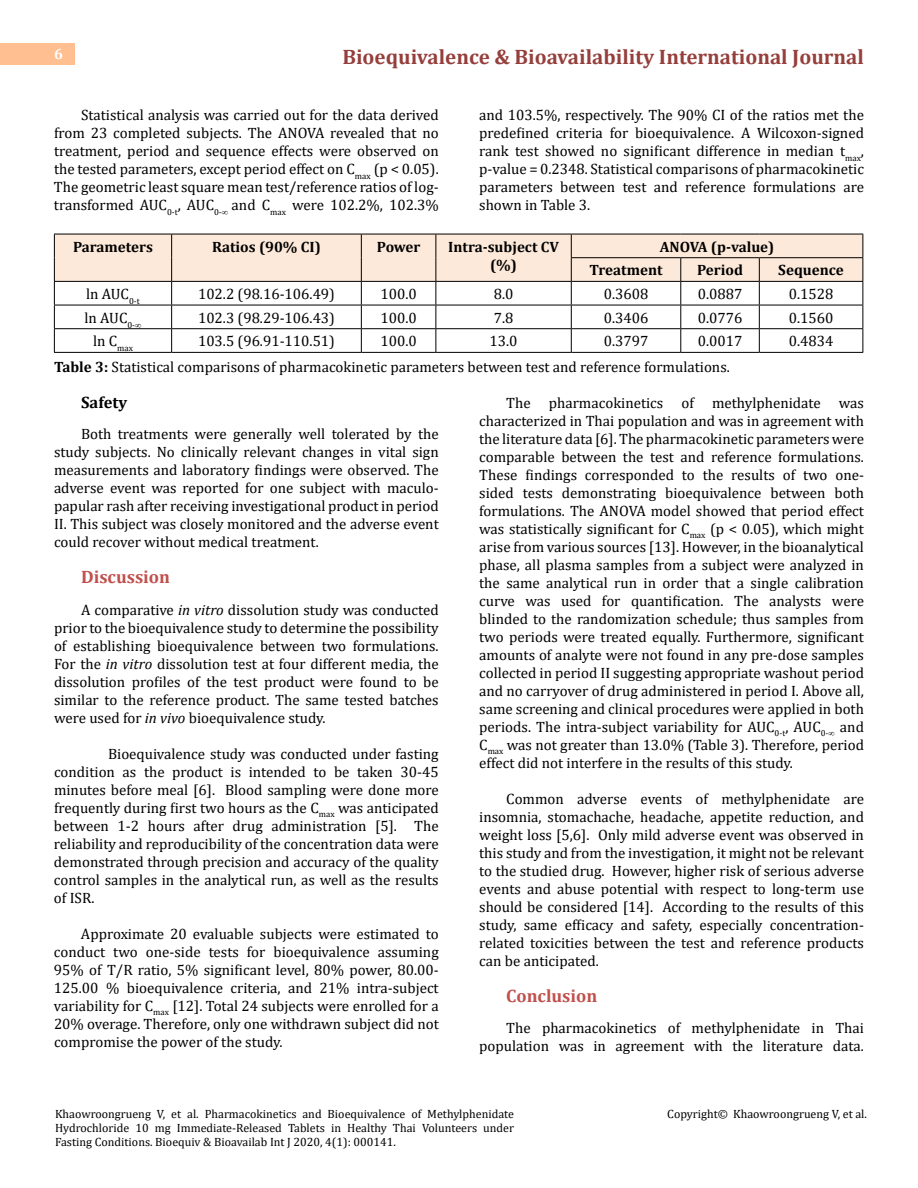
<style>
.page{position:relative;width:918px;height:1188px;background:#fff}
.page>*{position:absolute;margin:0;border:0;box-sizing:border-box;transform-origin:0 0}
.t1{font:700 21px "Cambria";color:#953f3c}
.t2{font:700 18px "Cambria";color:#c0504d}
.t3{font:700 16.5px "Cambria";color:#000}
.t4{font:15px/18px "Cambria";color:#000;text-align:justify}
.t5{font:700 15px/18px "Cambria";color:#000;text-align:center}
.t6{font:700 15px "Cambria";color:#fff}
.t7{font:12px/14.4px "Cambria";color:#000;text-align:justify}
.s1{font-weight:700}
.s2{font-style:italic}
</style>
<div class="page">
<div style="left:0;top:43px;width:75px;height:21px;background:#ffbf91"></div>
<svg style="left:54px;top:234px;width:809px;height:118px"></svg>
<hr style="left:54px;top:352px;width:118px;height:1px;background:#000">
<hr style="left:172px;top:352px;width:189px;height:1px;background:#000">
<hr style="left:361px;top:352px;width:75px;height:1px;background:#000">
<hr style="left:436px;top:352px;width:135px;height:1px;background:#000">
<hr style="left:571px;top:352px;width:110px;height:1px;background:#000">
<hr style="left:681px;top:352px;width:78px;height:1px;background:#000">
<hr style="left:759px;top:352px;width:104px;height:1px;background:#000">
<p class="t6" style="left:54px;top:44px;width:10px">6</p>
<h1 class="t1" style="left:342px;top:42px;width:523px">Bioequivalence &amp; Bioavailability International Journal</h1>
<p class="t4" style="left:54px;top:105px;width:386px;text-indent:27px">Statistical analysis was carried out for the data derived from 23 completed subjects. The ANOVA revealed that no treatment, period and sequence effects were observed on the tested parameters, except period effect on C<sub>max</sub> (p &lt; 0.05).<br>The geometric least square mean test/reference ratios of log&shy;transformed AUC<sub>0-t</sub>, AUC<sub>0-</sub>∞ and C<sub>max</sub> were 102.2%, 102.3%</p>
<p class="t4" style="left:479px;top:105px;width:386px">and 103.5%, respectively. The 90% CI of the ratios met the predefined criteria for bioequivalence. A Wilcoxon-signed rank test showed no significant difference in median t<sub>max</sub>, p-value = 0.2348. Statistical comparisons of pharmacokinetic parameters between test and reference formulations are shown in Table 3.</p>
<p class="t5" style="left:73px;top:237px;width:81px">Parameters</p>
<p class="t5" style="left:212px;top:237px;width:110px">Ratios (90% CI)</p>
<p class="t5" style="left:377px;top:237px;width:45px">Power</p>
<p class="t5" style="left:448px;top:237px;width:112px">Intra-subject CV (%)</p>
<p class="t5" style="left:589px;top:234px;width:186px;line-height:23.7px;text-align:left;text-indent:70px">ANOVA (p-value)<br>Treatment</p>
<p class="t5" style="left:697px;top:261px;width:47px">Period</p>
<p class="t5" style="left:778px;top:261px;width:67px">Sequence</p>
<p class="t4" style="left:86px;top:285px;width:55px">ln AUC<sub>0-t</sub></p>
<p class="t4" style="left:198px;top:285px;width:138px">102.2 (98.16-106.49)</p>
<p class="t4" style="left:380px;top:285px;width:38px">100.0</p>
<p class="t4" style="left:494px;top:285px;width:21px">8.0</p>
<p class="t4" style="left:604px;top:285px;width:46px">0.3608</p>
<p class="t4" style="left:698px;top:285px;width:46px">0.0887</p>
<p class="t4" style="left:789px;top:285px;width:46px">0.1528</p>
<p class="t4" style="left:85px;top:309px;width:58px">ln AUC<sub>0-</sub>∞</p>
<p class="t4" style="left:198px;top:309px;width:138px">102.3 (98.29-106.43)</p>
<p class="t4" style="left:380px;top:309px;width:38px">100.0</p>
<p class="t4" style="left:494px;top:309px;width:21px">7.8</p>
<p class="t4" style="left:604px;top:309px;width:46px">0.3406</p>
<p class="t4" style="left:698px;top:309px;width:46px">0.0776</p>
<p class="t4" style="left:789px;top:309px;width:46px">0.1560</p>
<p class="t4" style="left:93px;top:332px;width:41px">ln C<sub>max</sub></p>
<p class="t4" style="left:198px;top:332px;width:138px">103.5 (96.91-110.51)</p>
<p class="t4" style="left:380px;top:332px;width:38px">100.0</p>
<p class="t4" style="left:490px;top:332px;width:30px">13.0</p>
<p class="t4" style="left:604px;top:332px;width:46px">0.3797</p>
<p class="t4" style="left:698px;top:332px;width:46px">0.0017</p>
<p class="t4" style="left:789px;top:332px;width:46px">0.4834</p>
<p class="t4" style="left:54px;top:357px;width:677px"><span class="s1">Table 3:</span> Statistical comparisons of pharmacokinetic parameters between test and reference formulations.</p>
<p class="t3" style="left:81px;top:390px;width:48px">Safety</p>
<p class="t4" style="left:54px;top:425px;width:386px;text-indent:27px">Both treatments were generally well tolerated by the study subjects. No clinically relevant changes in vital sign measurements and laboratory findings were observed. The adverse event was reported for one subject with maculo&shy;papular rash after receiving investigational product in period II. This subject was closely monitored and the adverse event could recover without medical treatment.</p>
<p class="t2" style="left:81px;top:564px;width:91px">Discussion</p>
<p class="t4" style="left:54px;top:600px;width:386px;text-indent:27px">A comparative <span class="s2">in vitro</span> dissolution study was conducted prior to the bioequivalence study to determine the possibility of establishing bioequivalence between two formulations.<br>For the <span class="s2">in vitro</span> dissolution test at four different media, the dissolution profiles of the test product were found to be similar to the reference product. The same tested batches were used for <span class="s2">in vivo</span> bioequivalence study.</p>
<p class="t4" style="left:54px;top:744px;width:386px;text-indent:54px">Bioequivalence study was conducted under fasting condition as the product is intended to be taken 30-45 minutes before meal [6]. Blood sampling were done more frequently during first two hours as the C<sub>max</sub> was anticipated between 1-2 hours after drug administration [5]. The reliability and reproducibility of the concentration data were demonstrated through precision and accuracy of the quality control samples in the analytical run, as well as the results of ISR.</p>
<p class="t4" style="left:54px;top:924px;width:386px;text-indent:27px">Approximate 20 evaluable subjects were estimated to conduct two one-side tests for bioequivalence assuming 95% of T/R ratio, 5% significant level, 80% power, 80.00- 125.00 % bioequivalence criteria, and 21% intra-subject variability for C<sub>max</sub> [12]. Total 24 subjects were enrolled for a 20% overage. Therefore, only one withdrawn subject did not compromise the power of the study.</p>
<p class="t4" style="left:479px;top:393px;width:386px;text-indent:27px">The pharmacokinetics of methylphenidate was characterized in Thai population and was in agreement with the literature data [6]. The pharmacokinetic parameters were comparable between the test and reference formulations.<br>These findings corresponded to the results of two one&shy;sided tests demonstrating bioequivalence between both formulations. The ANOVA model showed that period effect was statistically significant for C<sub>max</sub> (p &lt; 0.05), which might arise from various sources [13]. However, in the bioanalytical phase, all plasma samples from a subject were analyzed in the same analytical run in order that a single calibration curve was used for quantification. The analysts were blinded to the randomization schedule; thus samples from two periods were treated equally. Furthermore, significant amounts of analyte were not found in any pre-dose samples collected in period II suggesting appropriate washout period and no carryover of drug administered in period I. Above all, same screening and clinical procedures were applied in both periods. The intra-subject variability for AUC<sub>0-t</sub>, AUC<sub>0-</sub>∞ and C<sub>max</sub> was not greater than 13.0% (Table 3). Therefore, period effect did not interfere in the results of this study.</p>
<p class="t4" style="left:479px;top:789px;width:386px;text-indent:27px">Common adverse events of methylphenidate are insomnia, stomachache, headache, appetite reduction, and weight loss [5,6]. Only mild adverse event was observed in this study and from the investigation, it might not be relevant to the studied drug. However, higher risk of serious adverse events and abuse potential with respect to long-term use should be considered [14]. According to the results of this study, same efficacy and safety, especially concentration&shy;related toxicities between the test and reference products can be anticipated.</p>
<p class="t2" style="left:506px;top:983px;width:93px">Conclusion</p>
<p class="t4" style="left:479px;top:1019px;width:386px;text-align:right">The pharmacokinetics of methylphenidate in Thai population was in agreement with the literature data.</p>
<p class="t7" style="left:55px;top:1106px;width:461px">Khaowroongrueng V, et al. Pharmacokinetics and Bioequivalence of Methylphenidate Hydrochloride 10 mg Immediate-Released Tablets in Healthy Thai Volunteers under Fasting Conditions. Bioequiv &amp; Bioavailab Int J 2020, 4(1): 000141.</p>
<p class="t7" style="left:667px;top:1106px;width:201px">Copyright© Khaowroongrueng V, et al.</p>
</div>
